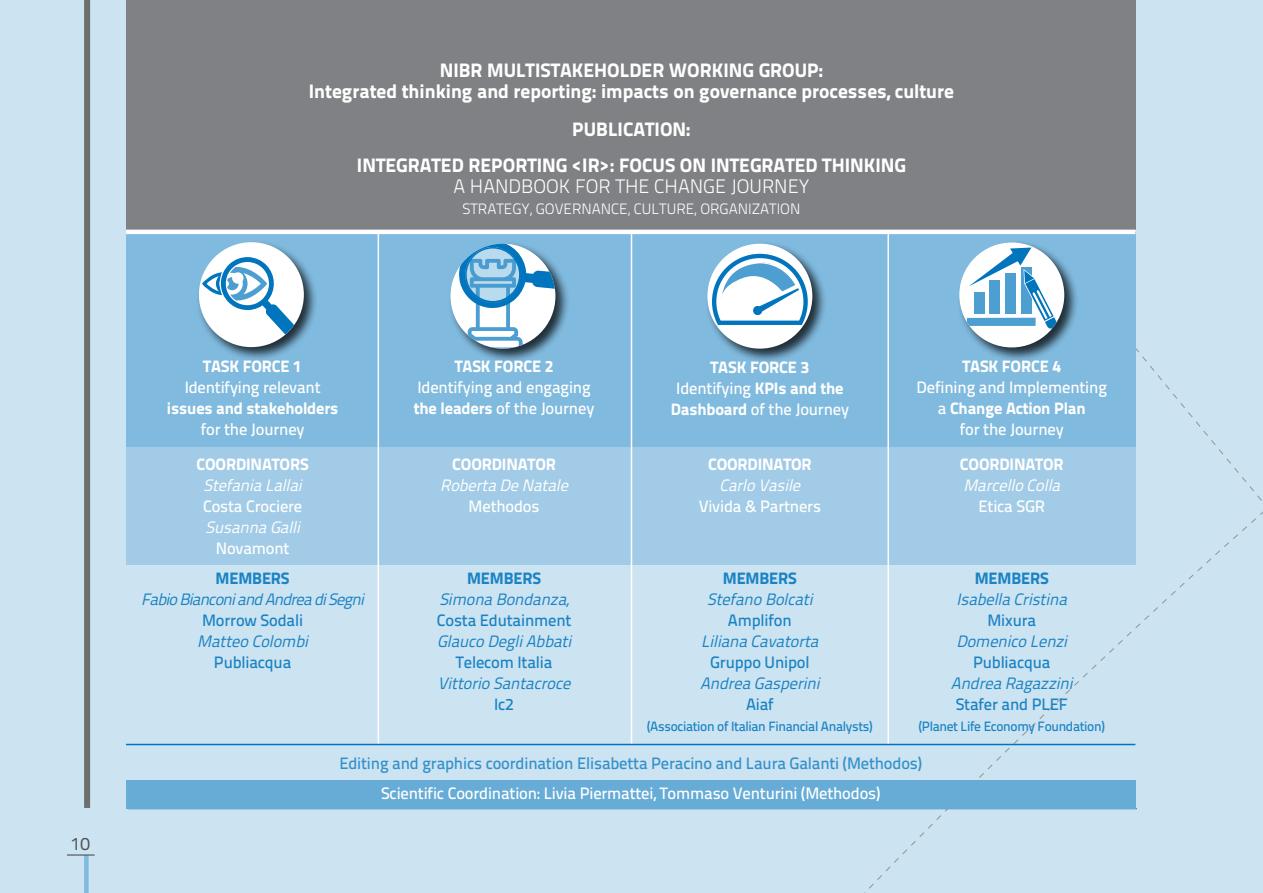
<style>
.page{position:relative;width:1263px;height:893px;background:#cce3f2}
.page>*{position:absolute;margin:0;border:0;box-sizing:border-box;transform-origin:0 0}
.t1{font:800 19.5px/21px "Titillium Text 22 L";color:#fff;text-align:center}
.t2{font:300 19.5px "Titillium Text 22 L";color:#fff}
.t3{font:18px "Titillium Text 22 L";color:#4e4e50}
.t4{font:500 16.5px/21px "Titillium Text 22 L";letter-spacing:-.01em;color:#fff}
.t5{font:italic 16.5px "Titillium Text L";letter-spacing:-.01em;color:#1a83c3}
.t6{font:800 16.5px/21px "Titillium Text 22 L";letter-spacing:-.01em;color:#fff;text-align:center}
.t7{font:500 16.5px "Titillium Text 22 L";letter-spacing:-.01em;color:#1a83c3}
.t8{font:500 16.5px "Titillium Text 22 L";letter-spacing:-.01em;color:#3391ca}
.t9{font:italic 16.5px "Titillium Text L";letter-spacing:-.01em;color:#fff}
.t10{font:italic 16.5px "Titillium Text L";letter-spacing:-.05em;color:#1a83c3}
.t11{font:800 16.5px "Titillium Text 22 L";letter-spacing:-.01em;color:#1a83c3}
.t12{font:300 15px "Titillium Text 22 L";color:#fff}
.t13{font:500 13.5px "Titillium Text 22 L";letter-spacing:-.025em;color:#1a83c3}
.s1{font-weight:800}
.s2{font-weight:500}
</style>
<div class="page">
<svg style="left:843px;top:0;width:420px;height:893px"></svg>
<div style="left:126px;top:232px;width:1009px;height:214px;background:#80bade"></div>
<div style="left:126px;top:0;width:1009px;height:230px;background:#808184"></div>
<hr style="left:126px;top:230px;width:1009px;height:4px;background:#fff">
<div style="left:126px;top:447px;width:1009px;height:117px;background:#a1cbe6"></div>
<div style="left:196px;top:240px;width:122px;height:121px;background:#000;opacity:.75"></div>
<div style="left:199px;top:242px;width:105px;height:105px;background:#fff;border-radius:50%"></div>
<svg style="left:202px;top:257px;width:97px;height:82px"></svg>
<div style="left:957px;top:240px;width:121px;height:122px;background:#000;opacity:.75"></div>
<div style="left:959px;top:242px;width:105px;height:105px;background:#fff;border-radius:50%"></div>
<svg style="left:968px;top:248px;width:89px;height:81px"></svg>
<div style="left:448px;top:241px;width:122px;height:122px;background:#000;opacity:.75"></div>
<div style="left:450px;top:244px;width:105px;height:105px;background:#fff;border-radius:50%"></div>
<svg style="left:459px;top:244px;width:96px;height:105px"></svg>
<svg style="left:465px;top:248px;width:56px;height:55px;background:#83bcde"></svg>
<div style="left:465px;top:247px;width:56px;height:55px;border:2px solid #0075bd;border-radius:50%"></div>
<div style="left:705px;top:241px;width:122px;height:122px;background:#000;opacity:.75"></div>
<div style="left:707px;top:244px;width:105px;height:105px;background:#fff;border-radius:50%"></div>
<svg style="left:712px;top:254px;width:96px;height:71px"></svg>
<hr style="left:128px;top:808px;width:1009px;height:1px;background:#0075bd">
<div style="left:126px;top:780px;width:1009px;height:29px;background:#66acd7"></div>
<hr style="left:378px;top:234px;width:1px;height:510px;background:#fff">
<hr style="left:631px;top:234px;width:1px;height:510px;background:#fff">
<hr style="left:887px;top:234px;width:2px;height:510px;background:#fff">
<hr style="left:126px;top:744px;width:1009px;height:1px;background:#0075bd">
<div style="left:84px;top:0;width:6px;height:808px;background:#6d6e70"></div>
<div style="left:84px;top:855px;width:5px;height:38px;background:#80bade"></div>
<hr style="left:67px;top:854px;width:28px;height:2px;background:#4e4e50">
<p class="t1" style="left:309px;top:59px;width:647px">NIBR MULTISTAKEHOLDER WORKING GROUP:<br>Integrated thinking and reporting: impacts on governance processes, culture</p>
<p class="t1" style="left:357px;top:110px;width:551px;line-height:36px">PUBLICATION:<br>INTEGRATED REPORTING &lt;IR&gt;: FOCUS ON INTEGRATED THINKING</p>
<p class="t2" style="left:454px;top:172px;width:357px">A HANDBOOK FOR THE CHANGE JOURNEY</p>
<p class="t12" style="left:462px;top:197px;width:339px">STRATEGY, GOVERNANCE, CULTURE, ORGANIZATION</p>
<p class="t3" style="left:71px;top:830px;width:21px">10</p>
<p class="t6" style="left:203px;top:355px;width:100px">TASK FORCE 1</p>
<p class="t4" style="left:185px;top:376px;width:137px">Identifying relevant</p>
<p class="t6" style="left:167px;top:397px;width:173px">issues and stakeholders</p>
<p class="t4" style="left:201px;top:418px;width:105px">for the Journey</p>
<p class="t6" style="left:196px;top:453px;width:114px">COORDINATORS</p>
<p class="t9" style="left:203px;top:473px;width:100px">Stefania Lallai</p>
<p class="t4" style="left:203px;top:495px;width:101px">Costa Crociere</p>
<p class="t9" style="left:205px;top:515px;width:96px">Susanna Galli</p>
<p class="t4" style="left:216px;top:537px;width:75px">Novamont</p>
<p class="t11" style="left:216px;top:565px;width:76px">MEMBERS</p>
<p class="t10" style="left:141px;top:587px;width:224px">Fabio Bianconi and Andrea di Segni</p>
<p class="t7" style="left:202px;top:608px;width:102px">Morrow Sodali</p>
<p class="t5" style="left:197px;top:629px;width:112px">Matteo Colombi</p>
<p class="t7" style="left:214px;top:650px;width:79px">Publiacqua</p>
<p class="t6" style="left:962px;top:355px;width:100px">TASK FORCE 4</p>
<p class="t4" style="left:916px;top:376px;width:192px;text-align:center">Defining and Implementing a <span class="s1">Change Action Plan<br></span>for the Journey</p>
<p class="t6" style="left:960px;top:453px;width:105px">COORDINATOR</p>
<p class="t9" style="left:963px;top:473px;width:98px">Marcello Colla</p>
<p class="t4" style="left:978px;top:495px;width:68px">Etica SGR</p>
<p class="t6" style="left:455px;top:355px;width:100px">TASK FORCE 2</p>
<p class="t4" style="left:414px;top:376px;width:182px">Identifying and engaging <span class="s1">the leaders</span> of the Journey</p>
<p class="t6" style="left:671px;top:355px;width:180px">TASK FORCE 3<br><span class="s2">Identifying</span> KPIs and the<br>Dashboard <span class="s2">of the Journey</span></p>
<p class="t6" style="left:452px;top:453px;width:105px">COORDINATOR</p>
<p class="t9" style="left:440px;top:473px;width:129px">Roberta De Natale</p>
<p class="t4" style="left:469px;top:495px;width:72px">Methodos</p>
<p class="t6" style="left:708px;top:453px;width:105px">COORDINATOR</p>
<p class="t9" style="left:719px;top:473px;width:82px">Carlo Vasile</p>
<p class="t4" style="left:699px;top:495px;width:124px">Vivida &amp; Partners</p>
<p class="t11" style="left:975px;top:565px;width:76px">MEMBERS</p>
<p class="t5" style="left:956px;top:587px;width:112px">Isabella Cristina</p>
<p class="t7" style="left:987px;top:608px;width:50px">Mixura</p>
<p class="t5" style="left:956px;top:629px;width:112px">Domenico Lenzi</p>
<p class="t7" style="left:973px;top:650px;width:79px">Publiacqua</p>
<p class="t5" style="left:951px;top:671px;width:123px">Andrea Ragazzini</p>
<p class="t7" style="left:956px;top:692px;width:114px">Stafer and PLEF</p>
<p class="t13" style="left:919px;top:716px;width:188px">(Planet Life Economy Foundation)</p>
<p class="t8" style="left:339px;top:751px;width:584px">Editing and graphics coordination Elisabetta Peracino and Laura Galanti (Methodos)</p>
<p class="t4" style="left:381px;top:782px;width:501px">Scientific Coordination: Livia Piermattei, Tommaso Venturini (Methodos)</p>
<p class="t11" style="left:467px;top:565px;width:76px">MEMBERS</p>
<p class="t5" style="left:439px;top:587px;width:131px">Simona Bondanza,</p>
<p class="t7" style="left:437px;top:608px;width:136px">Costa Edutainment</p>
<p class="t5" style="left:437px;top:629px;width:136px">Glauco Degli Abbati</p>
<p class="t7" style="left:456px;top:650px;width:98px">Telecom Italia</p>
<p class="t5" style="left:438px;top:671px;width:134px">Vittorio Santacroce</p>
<p class="t7" style="left:494px;top:692px;width:21px">Ic2</p>
<p class="t11" style="left:723px;top:565px;width:76px">MEMBERS</p>
<p class="t5" style="left:707px;top:587px;width:107px">Stefano Bolcati</p>
<p class="t7" style="left:728px;top:608px;width:65px">Amplifon</p>
<p class="t5" style="left:701px;top:629px;width:119px">Liliana Cavatorta</p>
<p class="t7" style="left:710px;top:650px;width:101px">Gruppo Unipol</p>
<p class="t5" style="left:700px;top:671px;width:121px">Andrea Gasperini</p>
<p class="t7" style="left:746px;top:692px;width:29px">Aiaf</p>
<p class="t13" style="left:647px;top:716px;width:227px">(Association of Italian Financial Analysts)</p>
</div>
